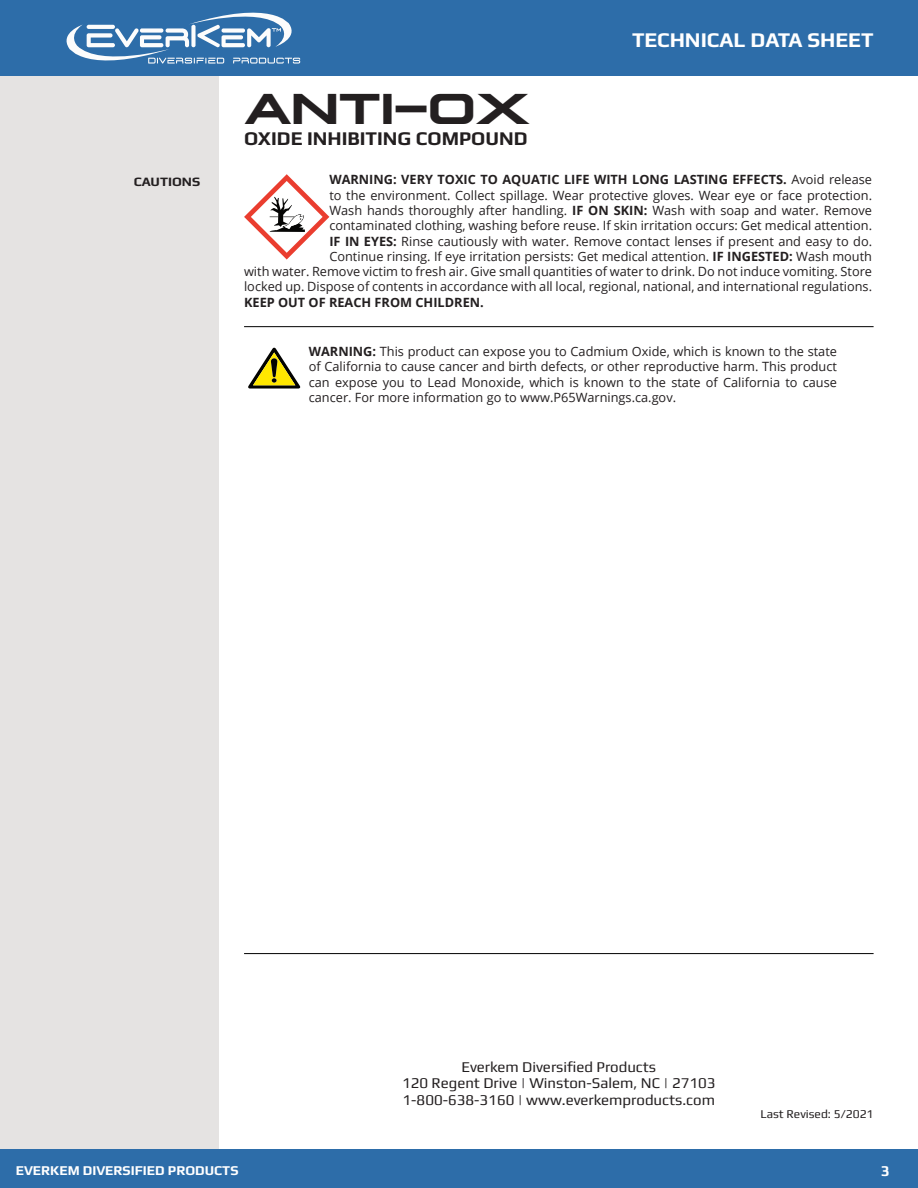
<style>
.page{position:relative;width:918px;height:1188px;background:#fff}
.page>*{position:absolute;margin:0;border:0;box-sizing:border-box;transform-origin:0 0}
.t1{font:700 45px "Plateia";color:#231f20}
.t2{font:700 21px "Play";color:#fff}
.t3{font:700 19.5px "Play";color:#231f20}
.t4{font:15px "Play";color:#231f20}
.t5{font:700 15px "Play";color:#fff}
.t6{font:700 13.5px "Play";color:#fff}
.t7{font:700 12.9px "Play";color:#231f20;scale:1.05 1}
.t8{font:12.75px/15.3px "Open Sans";color:#231f20;text-align:justify}
.t9{font:700 12.75px "Open Sans";color:#231f20}
.t10{font:12px "Play";color:#231f20}
.s1{font-weight:400}
.s2{font-weight:700}
</style>
<div class="page">
<div style="left:0;top:50px;width:218px;height:1099px;background:#e5e3e2"></div>
<div style="left:0;top:0;width:918px;height:76px;background:#2d6da9"></div>
<svg style="left:66px;top:12px;width:234px;height:52px"></svg>
<div style="left:0;top:1149px;width:918px;height:39px;background:#2d6da9"></div>
<hr style="left:244px;top:326px;width:630px;height:1px;background:#000">
<hr style="left:244px;top:953px;width:630px;height:1px;background:#000">
<svg style="left:248px;top:348px;width:52px;height:41px"></svg>
<svg style="left:244px;top:174px;width:85px;height:86px"></svg>
<p class="t1" style="left:244px;top:82px;width:288px">ANTI-OX</p>
<p class="t3" style="left:244px;top:127px;width:285px">OXIDE INHIBITING COMPOUND</p>
<p class="t2" style="left:632px;top:28px;width:243px">TECHNICAL DATA SHEET</p>
<p class="t7" style="left:134px;top:174px;width:65px">CAUTIONS</p>
<p class="t9" style="left:329px;top:171px;width:544px">WARNING: VERY TOXIC TO AQUATIC LIFE WITH LONG LASTING EFFECTS. <span class="s1">Avoid release</span></p>
<p class="t8" style="left:329px;top:187px;width:544px">to the environment. Collect spillage. Wear protective gloves. Wear eye or face protection.</p>
<p class="t8" style="left:329px;top:202px;width:544px">Wash hands thoroughly after handling. <span class="s2">IF ON SKIN:</span> Wash with soap and water. Remove</p>
<p class="t8" style="left:329px;top:218px;width:544px">contaminated clothing, washing before reuse. If skin irritation occurs: Get medical attention.</p>
<p class="t8" style="left:329px;top:233px;width:544px"><span class="s2">IF IN EYES:</span> Rinse cautiously with water. Remove contact lenses if present and easy to do.</p>
<p class="t8" style="left:329px;top:248px;width:544px">Continue rinsing. If eye irritation persists: Get medical attention. <span class="s2">IF INGESTED:</span> Wash mouth</p>
<p class="t8" style="left:244px;top:264px;width:630px">with water. Remove victim to fresh air. Give small quantities of water to drink. Do not induce vomiting. Store</p>
<p class="t8" style="left:244px;top:279px;width:630px">locked up. Dispose of contents in accordance with all local, regional, national, and international regulations.</p>
<p class="t9" style="left:244px;top:293px;width:241px">KEEP OUT OF REACH FROM CHILDREN.</p>
<p class="t8" style="left:309px;top:343px;width:530px"><span class="s2">WARNING:</span> This product can expose you to Cadmium Oxide, which is known to the state of California to cause cancer and birth defects, or other reproductive harm. This product can expose you to Lead Monoxide, which is known to the state of California to cause cancer. For more information go to www.P65Warnings.ca.gov.</p>
<p class="t4" style="left:461px;top:1058px;width:196px">Everkem Diversified Products</p>
<p class="t4" style="left:402px;top:1074px;width:315px">120 Regent Drive | Winston-Salem, NC | 27103</p>
<p class="t4" style="left:403px;top:1091px;width:314px">1-800-638-3160 | www.everkemproducts.com</p>
<p class="t10" style="left:761px;top:1107px;width:115px">Last Revised: 5/2021</p>
<p class="t6" style="left:16px;top:1162px;width:224px">EVERKEM DIVERSIFIED PRODUCTS</p>
<p class="t5" style="left:881px;top:1162px;width:10px">3</p>
</div>
